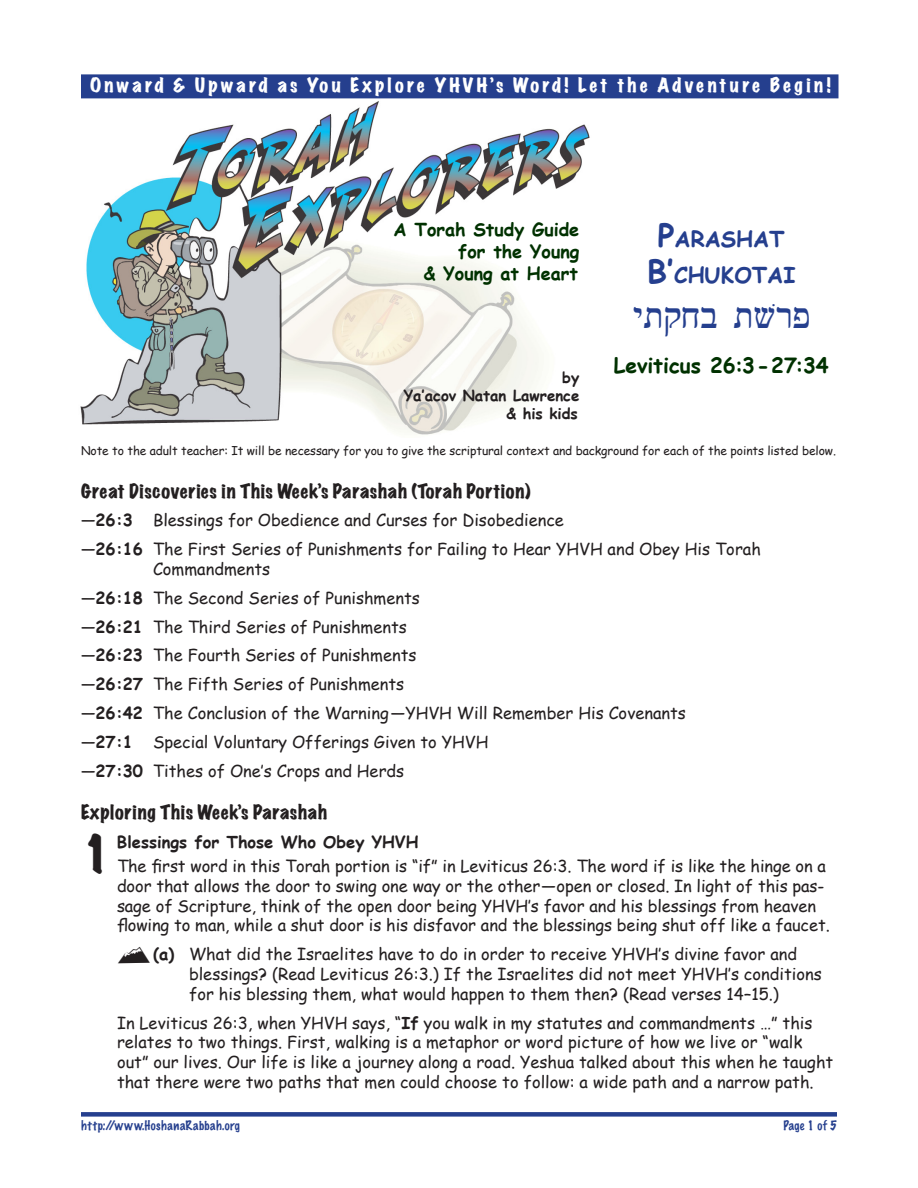
<style>
.page{position:relative;width:918px;height:1188px;background:#fff}
.page>*{position:absolute;margin:0;border:0;box-sizing:border-box;transform-origin:0 0}
.TE___hanging_indent{font:expanded 46.5px "Marker Felt";color:#231f20}
.TE_Parasha_Hebrew{font:45px "Sefer";color:#253f8e}
.TE_Parashah_Title{font:700 22.05px/36px "Comic Sans MS";color:#253f8e;text-align:center}
.TE_Parashah_Scriptu{font:700 21px "Comic Sans MS";color:#003100}
.TE_Section_Heads_le{font:expanded 18px "Marker Felt";letter-spacing:.035em;color:#231f20}
.TE_Onward___Upward{font:expanded 18px "Marker Felt";letter-spacing:.18em;color:#fff}
.TE_A_Torah_Study_Gu{font:700 18px/21.6px "Comic Sans MS";color:#003100;text-align:right}
.TE_indent_left_2p{font:16.5px/19.8px "Comic Sans MS";letter-spacing:-.005em;color:#231f20}
.TE_Great_Discoverie{font:16.5px/19.8px "Comic Sans MS";color:#231f20}
.TE_Lists_MTN_dbat{font:16.5px/19.8px "Comic Sans MS";color:#231f20}
.TE___hanging_indent-2{font:700 16.5px "Comic Sans MS";color:#231f20}
.TE_by_Natan___kids{font:700 15px/18px "Comic Sans MS";color:#231f20;text-align:right}
.TE_Note_at_beginnin{font:12px "Comic Sans MS";letter-spacing:-.01em;color:#231f20}
.TE_Master_Page_Foot{font:100 12px "Marker Felt";letter-spacing:.045em;color:#253f8e}
.s1{font-size:31.5px}
.s2{font-weight:700}
.s3{font-family:"Outfitters"}
</style>
<div class="page">
<img style="left:80px;top:101px;width:510px;height:334px">
<div style="left:81px;top:1112px;width:756px;height:5px;background:#253f8e"></div>
<div style="left:81px;top:74px;width:757px;height:24px;background:#253f8e"></div>
<p class="TE_Onward___Upward" style="left:90px;top:72px;width:742px">Onward &amp; Upward as You Explore YHVH’s Word! Let the Adventure Begin!</p>
<p class="TE_A_Torah_Study_Gu" style="left:394px;top:218px;width:187px">A Torah Study Guide for the Young<br>&amp; Young at Heart</p>
<p class="TE_Parashah_Title" style="left:647px;top:221px;width:150px"><span class="s1">P</span>ARASHAT<br><span class="s1">B’</span>CHUKOTAI</p>
<p class="TE_Parasha_Hebrew" style="left:632px;top:292px;width:180px">H&lt;EJC ,ARP</p>
<p class="TE_Parashah_Scriptu" style="left:614px;top:350px;width:216px">Leviticus 26:3-27:34</p>
<p class="TE_by_Natan___kids" style="left:404px;top:368px;width:177px">by<br>Ya’acov Natan Lawrence &amp; his kids</p>
<p class="TE_Note_at_beginnin" style="left:81px;top:442px;width:757px">Note to the adult teacher: It will be necessary for you to give the scriptural context and background for each of the points listed below.</p>
<p class="TE_Section_Heads_le" style="left:81px;top:478px;width:451px">Great Discoveries in This Week’s Parashah (Torah Portion)</p>
<p class="TE_Great_Discoverie" style="left:81px;top:510px;width:485px">—<span class="s2">26:3</span> Blessings for Obedience and Curses for Disobedience</p>
<p class="TE_Great_Discoverie" style="left:153px;top:539px;width:609px;text-indent:-72px">—<span class="s2">26:16</span> The First Series of Punishments for Failing to Hear YHVH and Obey His Torah<br>Commandments</p>
<p class="TE_Great_Discoverie" style="left:81px;top:587px;width:340px">—<span class="s2">26:18</span> The Second Series of Punishments</p>
<p class="TE_Great_Discoverie" style="left:81px;top:616px;width:327px">—<span class="s2">26:21</span> The Third Series of Punishments</p>
<p class="TE_Great_Discoverie" style="left:81px;top:645px;width:337px">—<span class="s2">26:23</span> The Fourth Series of Punishments</p>
<p class="TE_Great_Discoverie" style="left:81px;top:674px;width:325px">—<span class="s2">26:27</span> The Fifth Series of Punishments</p>
<p class="TE_Great_Discoverie" style="left:81px;top:703px;width:606px">—<span class="s2">26:42</span> The Conclusion of the Warning—YHVH Will Remember His Covenants</p>
<p class="TE_Great_Discoverie" style="left:81px;top:731px;width:409px">—<span class="s2">27:1</span> Special Voluntary Offerings Given to YHVH</p>
<p class="TE_Great_Discoverie" style="left:81px;top:760px;width:325px">—<span class="s2">27:30</span> Tithes of One’s Crops and Herds</p>
<p class="TE_Section_Heads_le" style="left:81px;top:799px;width:248px">Exploring This Week’s Parashah</p>
<p class="TE___hanging_indent" style="left:81px;top:820px;width:32px">1</p>
<p class="TE___hanging_indent-2" style="left:117px;top:830px;width:303px">Blessings for Those Who Obey YHVH</p>
<p class="TE_indent_left_2p" style="left:117px;top:856px;width:714px">The first word in this Torah portion is “if” in Leviticus 26:3. The word if is like the hinge on a door that allows the door to swing one way or the other—open or closed. In light of this pas&shy;sage of Scripture, think of the open door being YHVH’s favor and his blessings from heaven flowing to man, while a shut door is his disfavor and the blessings being shut off like a faucet.</p>
<p class="TE_Lists_MTN_dbat" style="left:189px;top:944px;width:634px;text-indent:-72px"><span class="s3">x</span><span class="s2">(a)</span> What did the Israelites have to do in order to receive YHVH’s divine favor and blessings? (Read Leviticus 26:3.) If the Israelites did not meet YHVH’s conditions for his blessing them, what would happen to them then? (Read verses 14–15.)</p>
<p class="TE_indent_left_2p" style="left:117px;top:1012px;width:718px">In Leviticus 26:3, when YHVH says, “<span class="s2">If</span> you walk in my statutes and commandments …” this relates to two things. First, walking is a metaphor or word picture of how we live or “walk out” our lives. Our life is like a journey along a road. Yeshua talked about this when he taught that there were two paths that men could choose to follow: a wide path and a narrow path.</p>
<p class="TE_Master_Page_Foot" style="left:81px;top:1117px;width:161px">http://www.HoshanaRabbah.org</p>
<p class="TE_Master_Page_Foot" style="left:783px;top:1117px;width:55px">Page 1 of 5</p>
</div>
